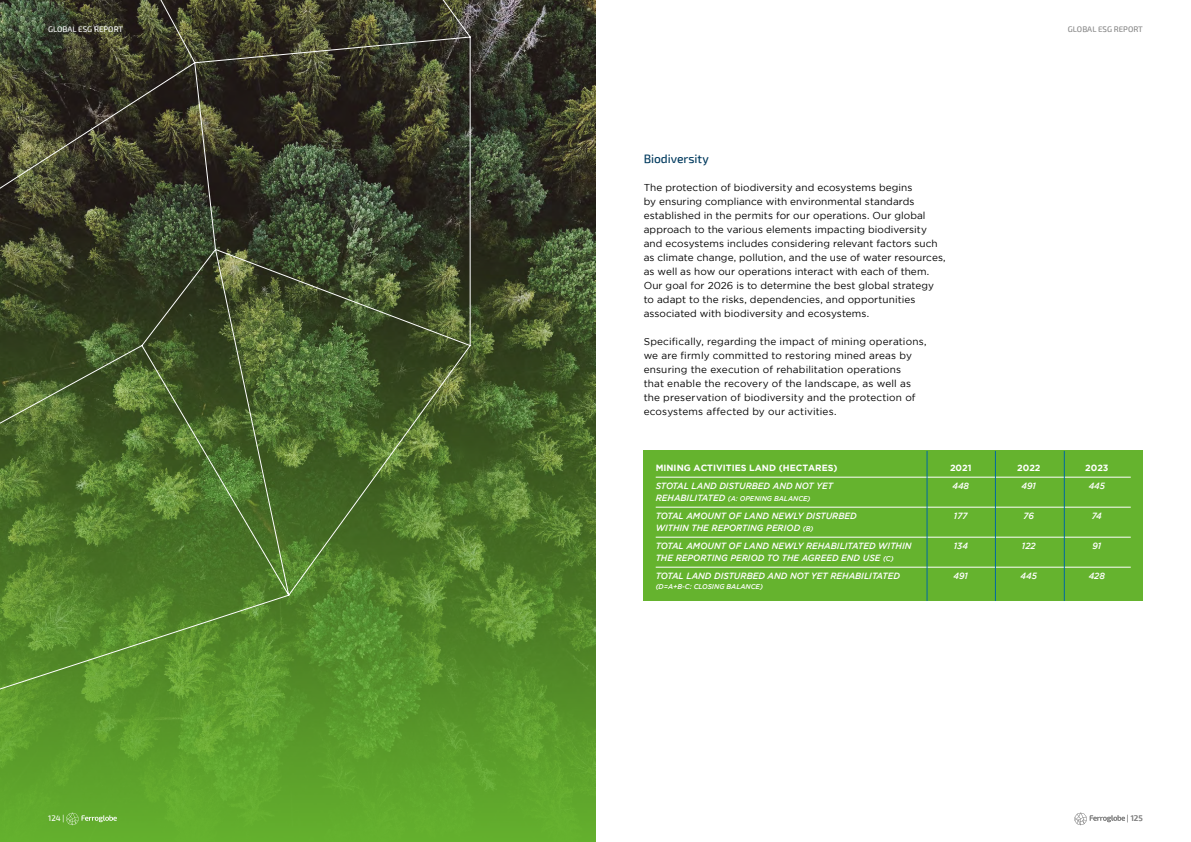
<style>
.page{position:relative;width:1191px;height:842px;background:#fff}
.page>*{position:absolute;margin:0;border:0;box-sizing:border-box;transform-origin:0 0}
.t1{font:500 12px "Exo 2";letter-spacing:-.005em;color:#003a5e}
.t2{font:10px/14px "Gotham";letter-spacing:.01em;color:#000}
.t3{font:italic 500 9px/18px "Gotham";color:#fff;scale:.95 1}
.t4{font:700 9px "Gotham";color:#fff}
.t5{font:500 8px "Exo 2";color:#878787}
.t6{font:500 8px "Exo 2";color:#fff}
.t7{font:italic 500 7px "Gotham";color:#fff;scale:.95 1}
.s1{font-size:9px}
.s2{font-size:7px}
</style>
<div class="page">
<img style="left:471px;top:0;width:124px;height:205px">
<svg style="left:0;top:205px;width:595px;height:637px;background:#568a2b"></svg>
<img style="left:0;top:0;width:471px;height:692px">
<div style="left:643px;top:451px;width:499px;height:150px;background:#65b32e"></div>
<hr style="left:655px;top:477px;width:475px;height:1px;background:#fff">
<hr style="left:655px;top:507px;width:475px;height:1px;background:#fff">
<hr style="left:655px;top:537px;width:475px;height:1px;background:#fff">
<hr style="left:655px;top:567px;width:475px;height:1px;background:#fff">
<hr style="left:995px;top:451px;width:1px;height:150px;background:#0068a3">
<hr style="left:1064px;top:451px;width:1px;height:150px;background:#0068a3">
<hr style="left:927px;top:451px;width:1px;height:150px;background:#0068a3">
<svg style="left:66px;top:813px;width:51px;height:12px"></svg>
<svg style="left:1074px;top:813px;width:51px;height:12px"></svg>
<p class="t6" style="left:48px;top:25px;width:76px">GLOBAL ESG REPORT</p>
<p class="t5" style="left:1068px;top:25px;width:76px">GLOBAL ESG REPORT</p>
<p class="t1" style="left:643px;top:152px;width:67px">Biodiversity</p>
<p class="t2" style="left:643px;top:180px;width:303px">The protection of biodiversity and ecosystems begins<br>by ensuring compliance with environmental standards established in the permits for our operations. Our global approach to the various elements impacting biodiversity and ecosystems includes considering relevant factors such as climate change, pollution, and the use of water resources, as well as how our operations interact with each of them.<br>Our goal for 2026 is to determine the best global strategy to adapt to the risks, dependencies, and opportunities associated with biodiversity and ecosystems.</p>
<p class="t2" style="left:643px;top:334px;width:284px">Specifically, regarding the impact of mining operations, we are firmly committed to restoring mined areas by ensuring the execution of rehabilitation operations<br>that enable the recovery of the landscape, as well as the preservation of biodiversity and the protection of ecosystems affected by our activities.</p>
<p class="t4" style="left:655px;top:462px;width:183px">MINING ACTIVITIES LAND (HECTARES)</p>
<p class="t4" style="left:950px;top:462px;width:23px">2021</p>
<p class="t4" style="left:1017px;top:462px;width:25px">2022</p>
<p class="t4" style="left:1085px;top:462px;width:25px">2023</p>
<p class="t3" style="left:655px;top:477px;width:188px">STOTAL LAND DISTURBED AND NOT YET</p>
<p class="t3" style="left:952px;top:477px;width:19px">448</p>
<p class="t3" style="left:1021px;top:477px;width:17px">491</p>
<p class="t3" style="left:1088px;top:477px;width:19px">445</p>
<p class="t7" style="left:655px;top:494px;width:164px"><span class="s1">REHABILITATED</span> (A: OPENING BALANCE)</p>
<p class="t3" style="left:655px;top:507px;width:213px">TOTAL AMOUNT OF LAND NEWLY DISTURBED</p>
<p class="t3" style="left:954px;top:507px;width:16px">177</p>
<p class="t3" style="left:1023px;top:507px;width:12px">76</p>
<p class="t3" style="left:1091px;top:507px;width:12px">74</p>
<p class="t3" style="left:655px;top:519px;width:271px">WITHIN THE REPORTING PERIOD <span class="s2">(B)<br></span>TOTAL AMOUNT OF LAND NEWLY REHABILITATED WITHIN</p>
<p class="t3" style="left:953px;top:537px;width:16px">134</p>
<p class="t3" style="left:1022px;top:537px;width:16px">122</p>
<p class="t3" style="left:1092px;top:537px;width:11px">91</p>
<p class="t6" style="left:48px;top:814px;width:18px">124 |</p>
<p class="t3" style="left:655px;top:549px;width:259px">THE REPORTING PERIOD TO THE AGREED END USE <span class="s2">(C)<br></span>TOTAL LAND DISTURBED AND NOT YET REHABILITATED</p>
<p class="t7" style="left:655px;top:582px;width:114px">(D=A+B-C: CLOSING BALANCE)</p>
<p class="t3" style="left:953px;top:567px;width:17px">491</p>
<p class="t3" style="left:1020px;top:567px;width:19px">445</p>
<p class="t3" style="left:1088px;top:567px;width:19px">428</p>
<p class="t5" style="left:1127px;top:814px;width:17px">| 125</p>
</div>
